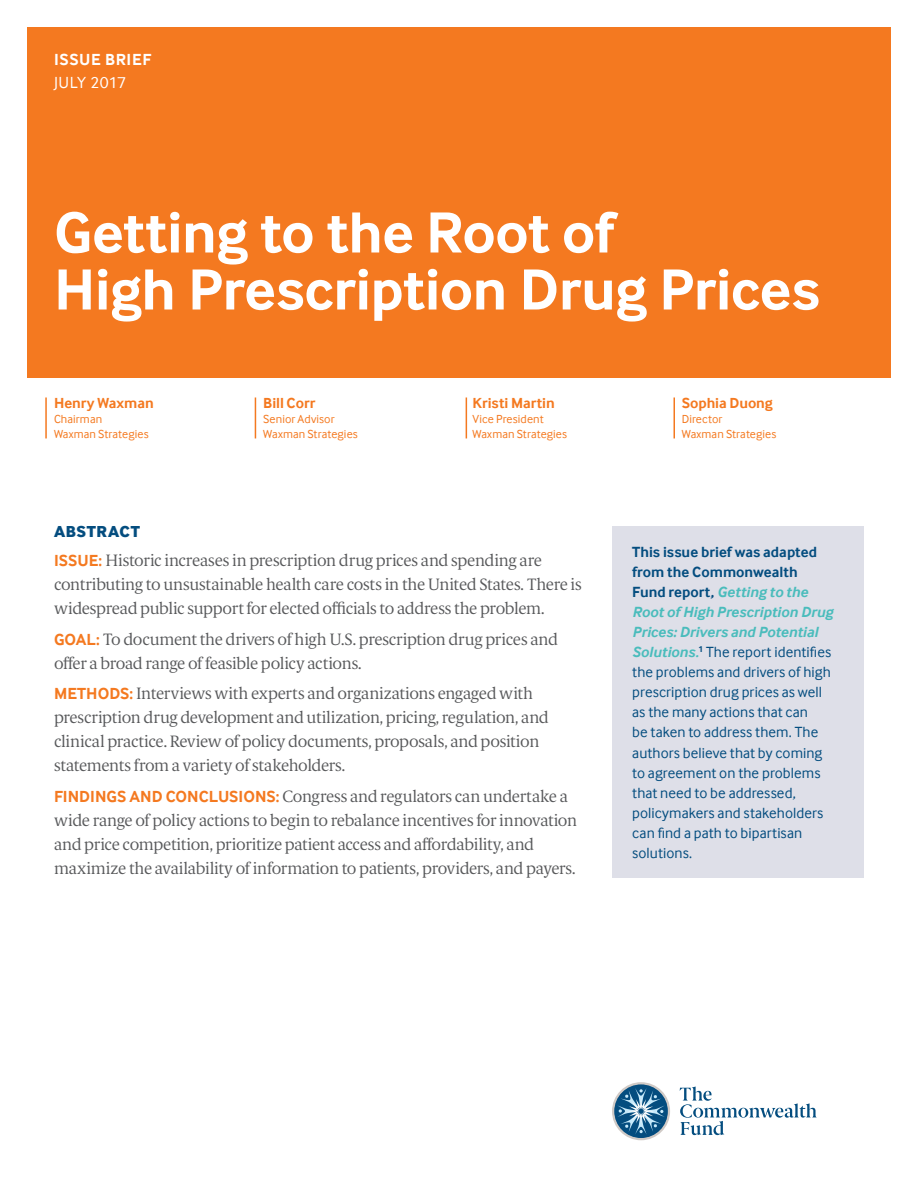
<style>
.page{position:relative;width:918px;height:1188px;background:#fff}
.page>*{position:absolute;margin:0;border:0;box-sizing:border-box;transform-origin:0 0}
.t1{font:700 60px/57px "Inter Face";letter-spacing:-.01em;color:#fff}
.Display_Paragraphs{font:300 16.5px/24px "Berlingske Serif Text";letter-spacing:-.02em;color:#58595b}
.Cover_-_Brief___Issu{font:700 16.5px/22.5px "Inter Face";letter-spacing:.04em;color:#fff}
.Heads_-_All_Caps{font:16.5px "Inter Face X Bold";letter-spacing:.035em;color:#044d7f}
.Body_Copy_-_No_Inden{font:15.15px/20.1px "Inter Face";letter-spacing:.005em;color:#044d7f}
.Author{font:700 15px "Inter Face";letter-spacing:-.005em;color:#f47920}
.Author-2{font:12px/15px "Inter Face";letter-spacing:.01em;color:#f47920}
.s1{font-weight:400}
.s2{font-family:"Inter Face";font-weight:700;color:#f47920}
.s3{font-weight:700}
.s4{font-weight:700;font-style:italic;color:#4abcbc}
</style>
<div class="page">
<div style="left:612px;top:526px;width:252px;height:352px;background:#dedfe8"></div>
<div style="left:27px;top:27px;width:864px;height:351px;background:#f47920"></div>
<hr style="left:255px;top:398px;width:1px;height:40px;background:#f47920">
<hr style="left:45px;top:398px;width:2px;height:40px;background:#f47920">
<hr style="left:466px;top:398px;width:1px;height:40px;background:#f47920">
<hr style="left:674px;top:398px;width:1px;height:40px;background:#f47920">
<svg style="left:680px;top:1087px;width:137px;height:48px"></svg>
<svg style="left:612px;top:1082px;width:58px;height:58px"></svg>
<p class="Cover_-_Brief___Issu" style="left:54px;top:48px;width:99px">ISSUE BRIEF<br><span class="s1">JULY 2017</span></p>
<p class="t1" style="left:54px;top:204px;width:768px">Getting to the Root of<br>High Prescription Drug Prices</p>
<p class="Author" style="left:54px;top:394px;width:101px">Henry Waxman</p>
<p class="Author-2" style="left:54px;top:411px;width:96px">Chairman<br>Waxman Strategies</p>
<p class="Author" style="left:263px;top:394px;width:53px">Bill Corr</p>
<p class="Author-2" style="left:263px;top:411px;width:96px">Senior Advisor<br>Waxman Strategies</p>
<p class="Author" style="left:472px;top:394px;width:84px">Kristi Martin</p>
<p class="Author-2" style="left:472px;top:411px;width:96px">Vice President<br>Waxman Strategies</p>
<p class="Author" style="left:682px;top:394px;width:93px">Sophia Duong</p>
<p class="Author-2" style="left:682px;top:411px;width:96px">Director<br>Waxman Strategies</p>
<p class="Heads_-_All_Caps" style="left:54px;top:522px;width:87px">ABSTRACT</p>
<p class="Display_Paragraphs" style="left:54px;top:548px;width:529px"><span class="s2">ISSUE:</span> Historic increases in prescription drug prices and spending are contributing to unsustainable health care costs in the United States. There is widespread public support for elected officials to address the problem.</p>
<p class="Display_Paragraphs" style="left:54px;top:627px;width:505px"><span class="s2">GOAL:</span> To document the drivers of high U.S. prescription drug prices and offer a broad range of feasible policy actions.</p>
<p class="Display_Paragraphs" style="left:54px;top:681px;width:496px"><span class="s2">METHODS:</span> Interviews with experts and organizations engaged with prescription drug development and utilization, pricing, regulation, and clinical practice. Review of policy documents, proposals, and position statements from a variety of stakeholders.</p>
<p class="Display_Paragraphs" style="left:54px;top:784px;width:525px"><span class="s2">FINDINGS AND CONCLUSIONS:</span> Congress and regulators can undertake a wide range of policy actions to begin to rebalance incentives for innovation and price competition, prioritize patient access and affordability, and maximize the availability of information to patients, providers, and payers.</p>
<p class="Body_Copy_-_No_Inden" style="left:632px;top:542px;width:202px"><span class="s3">This issue brief was adapted from the Commonwealth<br>Fund report,</span> <span class="s4">Getting to the<br>Root of High Prescription Drug<br>Prices: Drivers and Potential<br>Solutions.</span><sup>1</sup> The report identifies the problems and drivers of high prescription drug prices as well as the many actions that can<br>be taken to address them. The authors believe that by coming to agreement on the problems that need to be addressed, policymakers and stakeholders can find a path to bipartisan solutions.</p>
</div>
